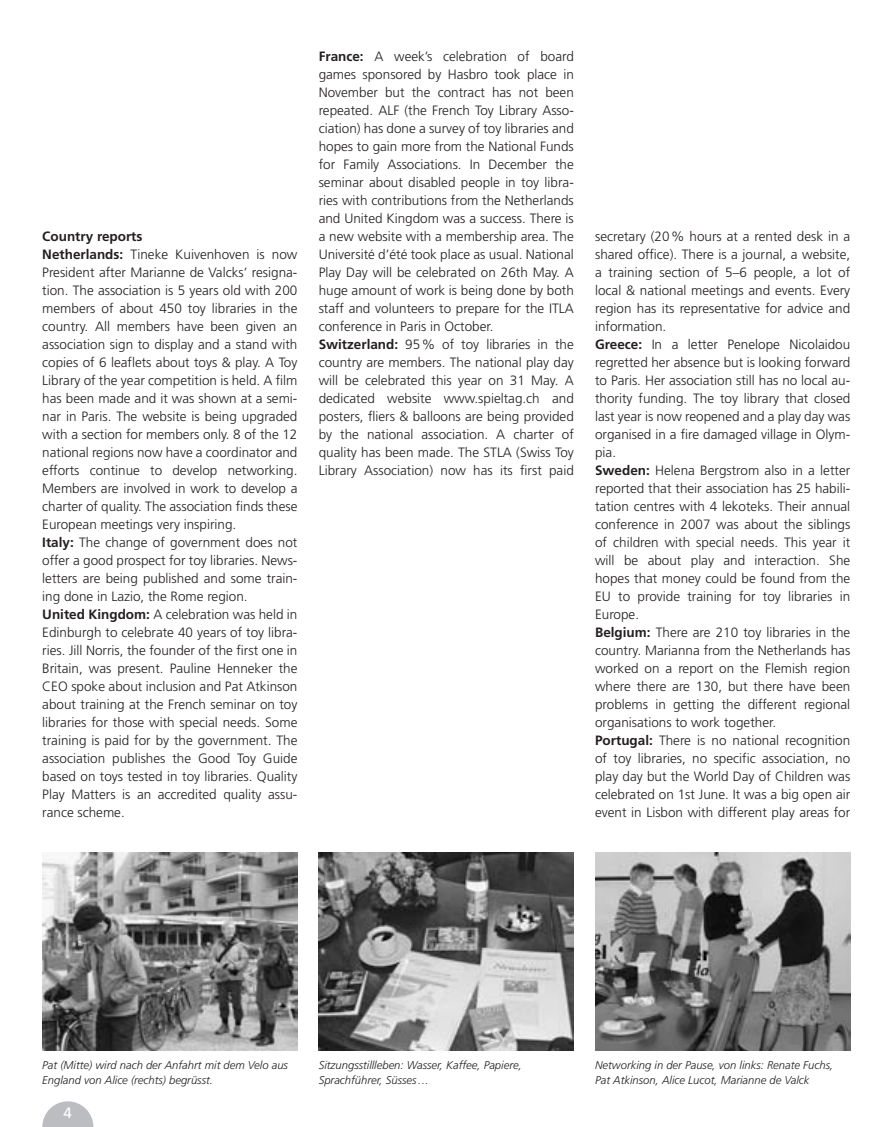
<style>
.page{position:relative;width:893px;height:1127px;background:#fff}
.page>*{position:absolute;margin:0;border:0;box-sizing:border-box;transform-origin:0 0}
.t1{font:15px "Frutiger";color:#fff}
.t2{font:300 13.5px/18px "Frutiger";color:#231f20}
.t3{font:italic 300 11.25px/15px "Frutiger";color:#231f20}
.s1{font-weight:700}
</style>
<div class="page">
<svg style="left:42px;top:1101px;width:51px;height:26px"></svg>
<img style="left:42px;top:853px;width:255px;height:197px">
<img style="left:319px;top:853px;width:255px;height:198px">
<img style="left:595px;top:853px;width:255px;height:198px">
<p class="t2" style="left:319px;top:48px;width:257px"><span class="s1">France:</span> A week’s celebration of board games sponsored by Hasbro took place in November but the contract has not been repeated. ALF (the French Toy Library Asso&shy;ciation) has done a survey of toy libraries and hopes to gain more from the National Funds for Family Associations. In December the seminar about disabled people in toy libra&shy;ries with contributions from the Netherlands and United Kingdom was a success. There is a new website with a membership area. The Université d’été took place as usual. National Play Day will be celebrated on 26th May. A huge amount of work is being done by both staff and volunteers to prepare for the ITLA conference in Paris in October.<br><span class="s1">Switzerland:</span> 95% of toy libraries in the country are members. The national play day will be celebrated this year on 31 May. A dedicated website www.spieltag.ch and posters, fliers &amp; balloons are being provided by the national association. A charter of quality has been made. The STLA (Swiss Toy Library Association) now has its first paid</p>
<p class="t2" style="left:42px;top:228px;width:257px"><span class="s1">Country reports<br>Netherlands:</span> Tineke Kuivenhoven is now President after Marianne de Valcks’ resigna&shy;tion. The association is 5 years old with 200 members of about 450 toy libraries in the country. All members have been given an association sign to display and a stand with copies of 6 leaflets about toys &amp; play. A Toy Library of the year competition is held. A film has been made and it was shown at a semi&shy;nar in Paris. The website is being upgraded with a section for members only. 8 of the 12 national regions now have a coordinator and efforts continue to develop networking.<br>Members are involved in work to develop a charter of quality. The association finds these European meetings very inspiring.<br><span class="s1">Italy:</span> The change of government does not offer a good prospect for toy libraries. News&shy;letters are being published and some train&shy;ing done in Lazio, the Rome region.<br><span class="s1">United Kingdom:</span> A celebration was held in Edinburgh to celebrate 40 years of toy libra&shy;ries. Jill Norris, the founder of the first one in Britain, was present. Pauline Henneker the CEO spoke about inclusion and Pat Atkinson about training at the French seminar on toy libraries for those with special needs. Some training is paid for by the government. The association publishes the Good Toy Guide based on toys tested in toy libraries. Quality Play Matters is an accredited quality assu&shy;rance scheme.</p>
<p class="t2" style="left:595px;top:228px;width:257px">secretary (20% hours at a rented desk in a shared office). There is a journal, a website, a training section of 5–6 people, a lot of local &amp; national meetings and events. Every region has its representative for advice and information.<br><span class="s1">Greece:</span> In a letter Penelope Nicolaidou regretted her absence but is looking forward to Paris. Her association still has no local au&shy;thority funding. The toy library that closed last year is now reopened and a play day was organised in a fire damaged village in Olym&shy;pia.<br><span class="s1">Sweden:</span> Helena Bergstrom also in a letter reported that their association has 25 habili&shy;tation centres with 4 lekoteks. Their annual conference in 2007 was about the siblings of children with special needs. This year it will be about play and interaction. She hopes that money could be found from the EU to provide training for toy libraries in Europe.<br><span class="s1">Belgium:</span> There are 210 toy libraries in the country. Marianna from the Netherlands has worked on a report on the Flemish region where there are 130, but there have been problems in getting the different regional organisations to work together.<br><span class="s1">Portugal:</span> There is no national recognition of toy libraries, no specific association, no play day but the World Day of Children was celebrated on 1st June. It was a big open air event in Lisbon with different play areas for</p>
<p class="t3" style="left:42px;top:1058px;width:247px">Pat (Mitte) wird nach der Anfahrt mit dem Velo aus<br>England von Alice (rechts) begrüsst.</p>
<p class="t3" style="left:319px;top:1058px;width:205px">Sitzungsstillleben: Wasser, Kaffee, Papiere,<br>Sprachführer, Süsses…</p>
<p class="t3" style="left:595px;top:1058px;width:240px">Networking in der Pause, von links: Renate Fuchs,<br>Pat Atkinson, Alice Lucot, Marianne de Valck</p>
<p class="t1" style="left:64px;top:1106px;width:10px">4</p>
</div>
